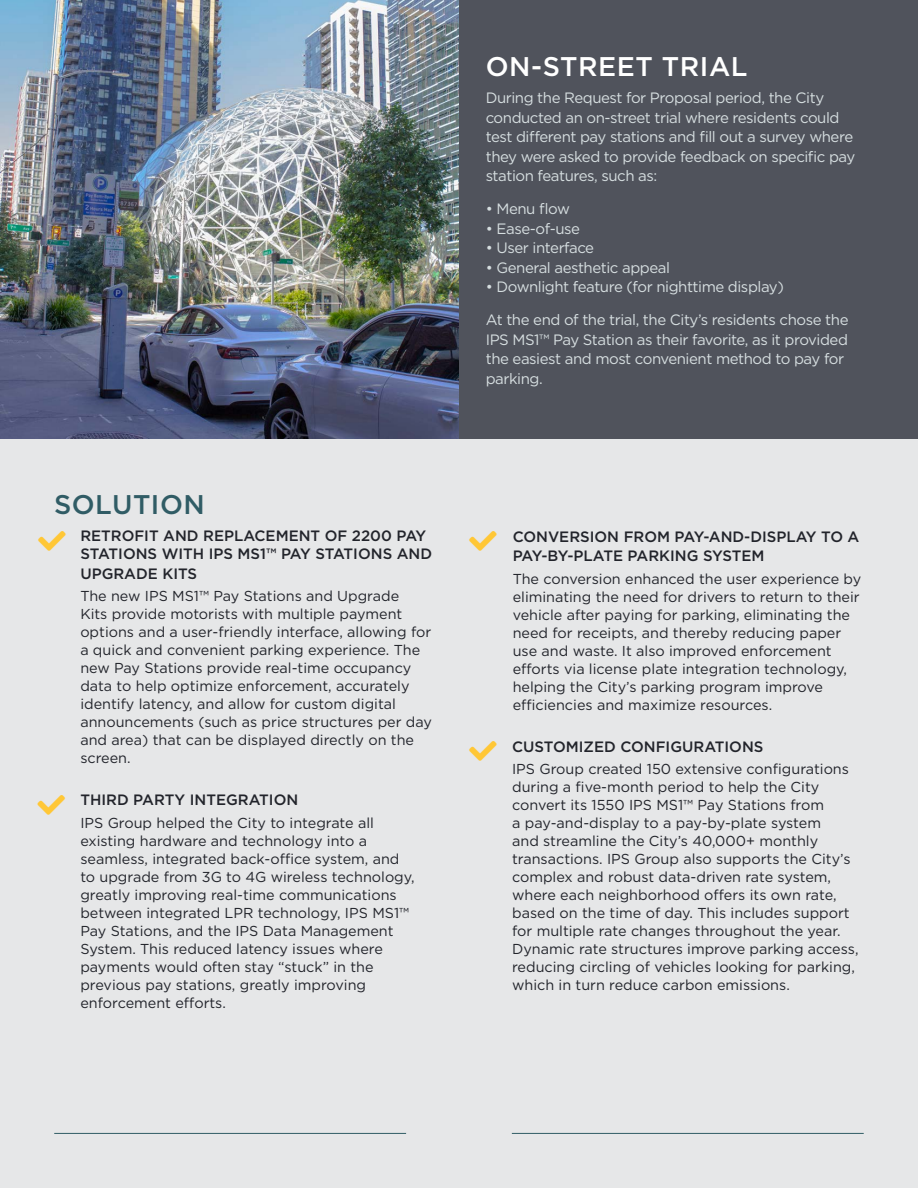
<style>
.page{position:relative;width:918px;height:1188px;background:#fff}
.page>*{position:absolute;margin:0;border:0;box-sizing:border-box;transform-origin:0 0}
.t1{font:500 27px "Gotham";letter-spacing:.02em;color:#fff}
.t2{font:500 27px "Gotham";letter-spacing:.02em;color:#305c65}
.t3{font:15px/19.5px "Gotham";letter-spacing:-.03em;color:#d6dee0}
.t4{font:500 15px/18px "Gotham";color:#22242b}
.t5{font:14.4px/18px "Gotham";color:#22242b}
</style>
<div class="page">
<div style="left:0;top:438px;width:918px;height:750px;background:#e6e7e8"></div>
<hr style="left:54px;top:1133px;width:352px;height:1px;background:#305c65">
<hr style="left:512px;top:1133px;width:352px;height:1px;background:#305c65">
<div style="left:426px;top:0;width:492px;height:438px;background:#50535c"></div>
<img style="left:0;top:0;width:459px;height:438px">
<h1 class="t2" style="left:54px;top:487px;width:152px">SOLUTION</h1>
<p class="t4" style="left:80px;top:527px;width:353px">RETROFIT AND REPLACEMENT OF 2200 PAY<br>STATIONS WITH IPS MS1™ PAY STATIONS AND</p>
<p class="t4" style="left:80px;top:564px;width:118px">UPGRADE KITS</p>
<p class="t5" style="left:80px;top:587px;width:353px">The new IPS MS1™ Pay Stations and Upgrade<br>Kits provide motorists with multiple payment options and a user-friendly interface, allowing for a quick and convenient parking experience. The new Pay Stations provide real-time occupancy data to help optimize enforcement, accurately identify latency, and allow for custom digital announcements (such as price structures per day and area) that can be displayed directly on the screen.</p>
<p class="t4" style="left:80px;top:791px;width:219px">THIRD PARTY INTEGRATION</p>
<p class="t5" style="left:80px;top:813px;width:336px">IPS Group helped the City to integrate all existing hardware and technology into a seamless, integrated back-office system, and to upgrade from 3G to 4G wireless technology, greatly improving real-time communications between integrated LPR technology, IPS MS1™ Pay Stations, and the IPS Data Management System. This reduced latency issues where payments would often stay “stuck” in the previous pay stations, greatly improving enforcement efforts.</p>
<h1 class="t1" style="left:486px;top:49px;width:263px">ON-STREET TRIAL</h1>
<p class="t3" style="left:486px;top:88px;width:371px">During the Request for Proposal period, the City conducted an on-street trial where residents could test different pay stations and fill out a survey where they were asked to provide feedback on specific pay station features, such as:</p>
<p class="t3" style="left:486px;top:199px;width:86px">• Menu flow</p>
<p class="t3" style="left:486px;top:218px;width:96px">• Ease-of-use</p>
<p class="t3" style="left:486px;top:238px;width:110px">• User interface</p>
<p class="t3" style="left:486px;top:257px;width:186px">• General aesthetic appeal</p>
<p class="t3" style="left:486px;top:277px;width:300px">• Downlight feature (for nighttime display)</p>
<p class="t3" style="left:486px;top:310px;width:364px">At the end of the trial, the City’s residents chose the IPS MS1™ Pay Station as their favorite, as it provided the easiest and most convenient method to pay for parking.</p>
<p class="t4" style="left:513px;top:527px;width:348px;line-height:19.5px">CONVERSION FROM PAY-AND-DISPLAY TO A<br>PAY-BY-PLATE PARKING SYSTEM</p>
<p class="t5" style="left:513px;top:570px;width:350px">The conversion enhanced the user experience by eliminating the need for drivers to return to their vehicle after paying for parking, eliminating the need for receipts, and thereby reducing paper use and waste. It also improved enforcement efforts via license plate integration technology, helping the City’s parking program improve efficiencies and maximize resources.</p>
<p class="t4" style="left:512px;top:737px;width:253px">CUSTOMIZED CONFIGURATIONS</p>
<p class="t5" style="left:512px;top:760px;width:348px">IPS Group created 150 extensive configurations during a five-month period to help the City convert its 1550 IPS MS1™ Pay Stations from<br>a pay-and-display to a pay-by-plate system<br>and streamline the City’s 40,000+ monthly transactions. IPS Group also supports the City’s complex and robust data-driven rate system, where each neighborhood offers its own rate, based on the time of day. This includes support for multiple rate changes throughout the year.<br>Dynamic rate structures improve parking access, reducing circling of vehicles looking for parking, which in turn reduce carbon emissions.</p>
</div>
